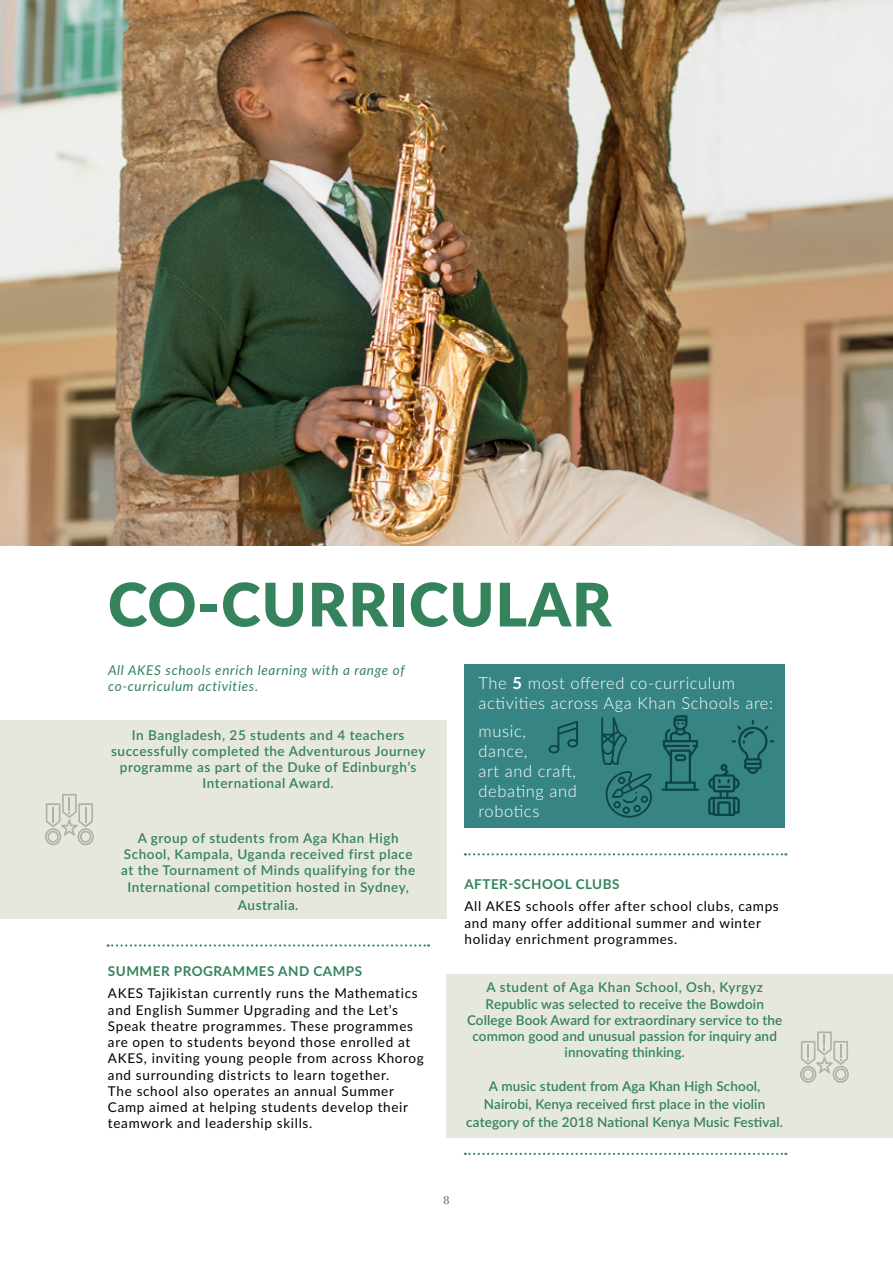
<style>
.page{position:relative;width:893px;height:1263px;background:#fff}
.page>*{position:absolute;margin:0;border:0;box-sizing:border-box;transform-origin:0 0}
.t1{font:900 60px "Lato";letter-spacing:.02em;color:#34835c}
.t2{font:300 16.5px/19.8px "Lato";letter-spacing:.035em;color:#fff}
.t3{font:13.5px/16.2px "Lato";letter-spacing:.05em;color:#000}
.t4{font:600 13.5px/16.2px "Lato";letter-spacing:.01em;color:#34835c;text-align:center}
.t5{font:600 13.5px/16.2px "Lato";letter-spacing:.03em;color:#34835c;text-align:center}
.t6{font:italic 13.5px/16.2px "Lato";letter-spacing:.05em;color:#34835c}
.t7{font:700 13.5px "Lato";letter-spacing:.035em;color:#34835c}
.t8{font:12px "Baskerville";color:#414042}
.s1{font-weight:700}
</style>
<div class="page">
<div style="left:446px;top:974px;width:447px;height:164px;background:#e6e7df"></div>
<div style="left:0;top:720px;width:446px;height:199px;background:#e6e7df"></div>
<img style="left:0;top:0;width:893px;height:545px">
<svg style="left:108px;top:944px;width:321px;height:2px"></svg>
<svg style="left:465px;top:1153px;width:321px;height:2px"></svg>
<svg style="left:465px;top:853px;width:321px;height:2px"></svg>
<div style="left:464px;top:664px;width:321px;height:164px;background:#368483"></div>
<svg style="left:708px;top:720px;width:66px;height:96px"></svg>
<svg style="left:601px;top:717px;width:26px;height:48px"></svg>
<svg style="left:606px;top:771px;width:46px;height:47px"></svg>
<svg style="left:549px;top:721px;width:29px;height:32px"></svg>
<svg style="left:662px;top:715px;width:37px;height:76px"></svg>
<svg style="left:800px;top:1031px;width:49px;height:52px"></svg>
<svg style="left:45px;top:794px;width:49px;height:51px"></svg>
<h1 class="t1" style="left:108px;top:559px;width:505px">CO-CURRICULAR</h1>
<p class="t6" style="left:108px;top:661px;width:298px">All AKES schools enrich learning with a range of co-curriculum activities.</p>
<p class="t5" style="left:111px;top:726px;width:316px">In Bangladesh, 25 students and 4 teachers successfully completed the Adventurous Journey programme as part of the Duke of Edinburgh’s International Award.</p>
<p class="t5" style="left:121px;top:829px;width:296px">A group of students from Aga Khan High School, Kampala, Uganda received first place at the Tournament of Minds qualifying for the International competition hosted in Sydney,</p>
<p class="t5" style="left:238px;top:896px;width:62px">Australia.</p>
<p class="t7" style="left:108px;top:961px;width:256px">SUMMER PROGRAMMES AND CAMPS</p>
<p class="t3" style="left:108px;top:985px;width:317px">AKES Tajikistan currently runs the Mathematics and English Summer Upgrading and the Let’s Speak theatre programmes. These programmes are open to students beyond those enrolled at AKES, inviting young people from across Khorog and surrounding districts to learn together.<br>The school also operates an annual Summer Camp aimed at helping students develop their teamwork and leadership skills.</p>
<p class="t2" style="left:479px;top:672px;width:296px">The <span class="s1">5</span> most offered co-curriculum activities across Aga Khan Schools are:</p>
<p class="t2" style="left:479px;top:721px;width:100px">music, dance,<br>art and craft, debating and robotics</p>
<p class="t7" style="left:464px;top:874px;width:157px">AFTER-SCHOOL CLUBS</p>
<p class="t3" style="left:464px;top:898px;width:316px">All AKES schools offer after school clubs, camps and many offer additional summer and winter holiday enrichment programmes.</p>
<p class="t4" style="left:467px;top:979px;width:317px">A student of Aga Khan School, Osh, Kyrgyz Republic was selected to receive the Bowdoin College Book Award for extraordinary service to the common good and unusual passion for inquiry and innovating thinking.</p>
<p class="t4" style="left:466px;top:1077px;width:318px;line-height:18px">A music student from Aga Khan High School,<br>Nairobi, Kenya received first place in the violin category of the 2018 National Kenya Music Festival.</p>
<p class="t8" style="left:443px;top:1192px;width:7px">8</p>
</div>
